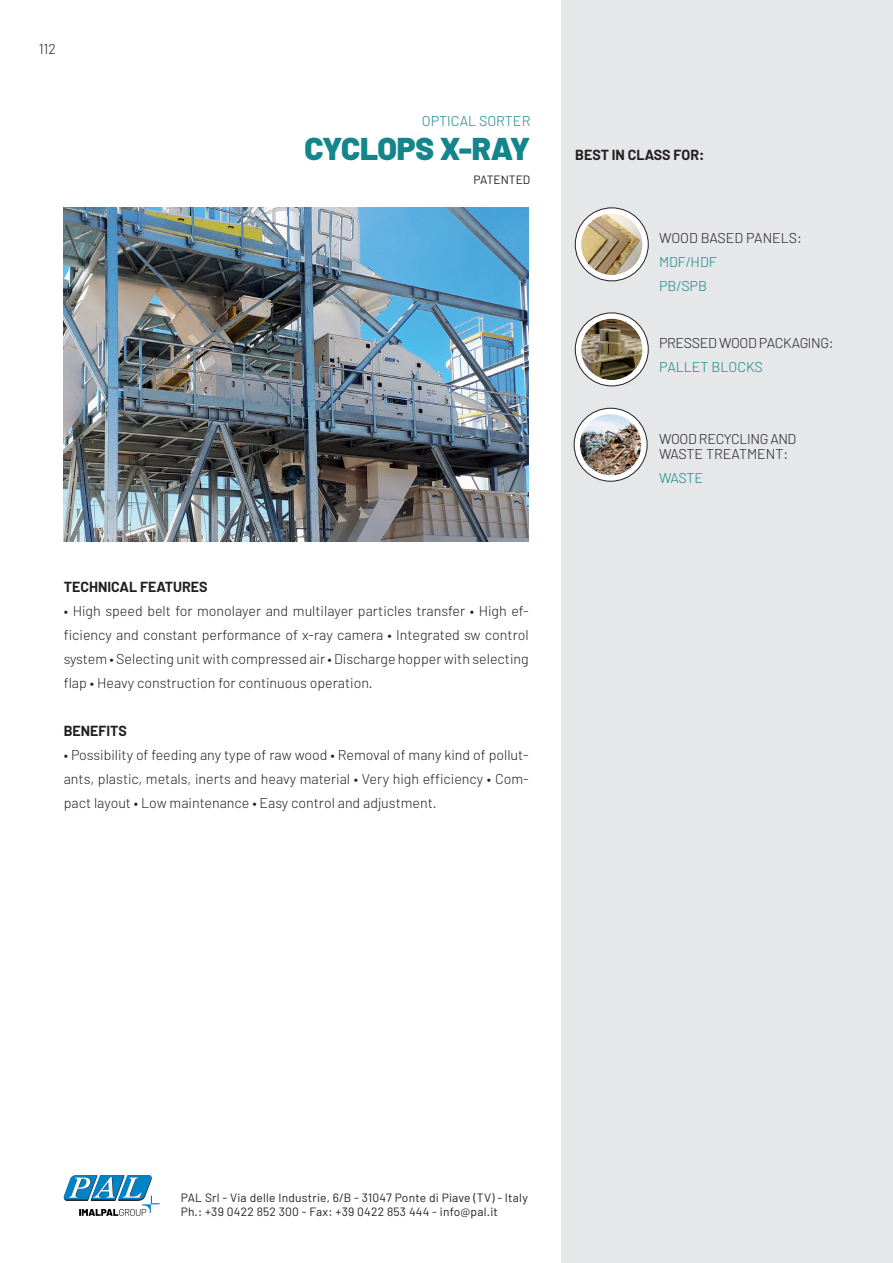
<style>
.page{position:relative;width:893px;height:1263px;background:#fff}
.page>*{position:absolute;margin:0;border:0;box-sizing:border-box;transform-origin:0 0}
.TITOLI{font:900 31.5px "Barlow";letter-spacing:-.015em;color:#13868b}
.PARAGRAFO_BASE{font:300 14.25px/24px "Barlow";color:#231f20;text-align:justify}
.PARAGRAFO_BASE-2{font:300 14.25px/24px "Barlow";letter-spacing:-.025em;color:#231f20}
.PARAGRAFO_BASE-3{font:700 14.25px "Barlow";color:#231f20}
.PARAGRAFO_BASE-4{font:300 14.25px "Barlow";color:#13868b}
.PARAGRAFO_BASE-5{font:12px "Barlow";letter-spacing:.02em;color:#231f20}
.Intestazione{font:12px "Barlow";color:#231f20}
.s1{color:#13868b}
</style>
<div class="page">
<div style="left:561px;top:0;width:332px;height:1263px;background:#e6e7e9"></div>
<img style="left:64px;top:208px;width:465px;height:334px">
<svg style="left:575px;top:208px;width:73px;height:73px"></svg>
<div style="left:575px;top:208px;width:73px;height:73px;border:1px solid #231f20;border-radius:50%"></div>
<img style="left:581px;top:214px;width:61px;height:61px;border-radius:31px">
<svg style="left:575px;top:313px;width:73px;height:73px"></svg>
<div style="left:575px;top:313px;width:73px;height:73px;border:1px solid #231f20;border-radius:50%"></div>
<img style="left:581px;top:319px;width:61px;height:61px;border-radius:31px">
<svg style="left:574px;top:408px;width:73px;height:73px"></svg>
<div style="left:574px;top:408px;width:73px;height:73px;border:1px solid #231f20;border-radius:50%"></div>
<img style="left:580px;top:414px;width:61px;height:61px;border-radius:31px">
<svg style="left:63px;top:1175px;width:97px;height:41px"></svg>
<p class="PARAGRAFO_BASE" style="left:39px;top:37px;width:19px">112</p>
<p class="PARAGRAFO_BASE-4" style="left:422px;top:112px;width:110px">OPTICAL SORTER</p>
<p class="TITOLI" style="left:305px;top:129px;width:227px">CYCLOPS X-RAY</p>
<p class="Intestazione" style="left:473px;top:173px;width:58px">PATENTED</p>
<p class="PARAGRAFO_BASE-3" style="left:64px;top:578px;width:145px">TECHNICAL FEATURES</p>
<p class="PARAGRAFO_BASE" style="left:64px;top:598px;width:466px">• High speed belt for monolayer and multilayer particles transfer • High ef&shy;ficiency and constant performance of x-ray camera • Integrated sw control system • Selecting unit with compressed air • Discharge hopper with selecting flap • Heavy construction for continuous operation.</p>
<p class="PARAGRAFO_BASE-3" style="left:64px;top:722px;width:65px">BENEFITS</p>
<p class="PARAGRAFO_BASE" style="left:64px;top:742px;width:466px">• Possibility of feeding any type of raw wood • Removal of many kind of pollut&shy;ants, plastic, metals, inerts and heavy material • Very high efficiency • Com&shy;pact layout • Low maintenance • Easy control and adjustment.</p>
<p class="PARAGRAFO_BASE-3" style="left:575px;top:146px;width:131px">BEST IN CLASS FOR:</p>
<p class="PARAGRAFO_BASE" style="left:659px;top:226px;width:144px">WOOD BASED PANELS:<br><span class="s1">MDF/HDF</span></p>
<p class="PARAGRAFO_BASE-4" style="left:659px;top:277px;width:49px">PB/SPB</p>
<p class="PARAGRAFO_BASE-2" style="left:659px;top:331px;width:176px">PRESSED WOOD PACKAGING:<br><span class="s1">PALLET BLOCKS</span></p>
<p class="PARAGRAFO_BASE-2" style="left:659px;top:431px;width:139px;line-height:15px">WOOD RECYCLING AND<br>WASTE TREATMENT:</p>
<p class="PARAGRAFO_BASE-4" style="left:659px;top:469px;width:46px">WASTE</p>
<p class="PARAGRAFO_BASE-5" style="left:181px;top:1190px;width:349px">PAL Srl - Via delle Industrie, 6/B - 31047 Ponte di Piave (TV) - Italy</p>
<p class="PARAGRAFO_BASE-5" style="left:181px;top:1204px;width:319px">Ph.: +39 0422 852 300 - Fax: +39 0422 853 444 - info@pal.it</p>
</div>
